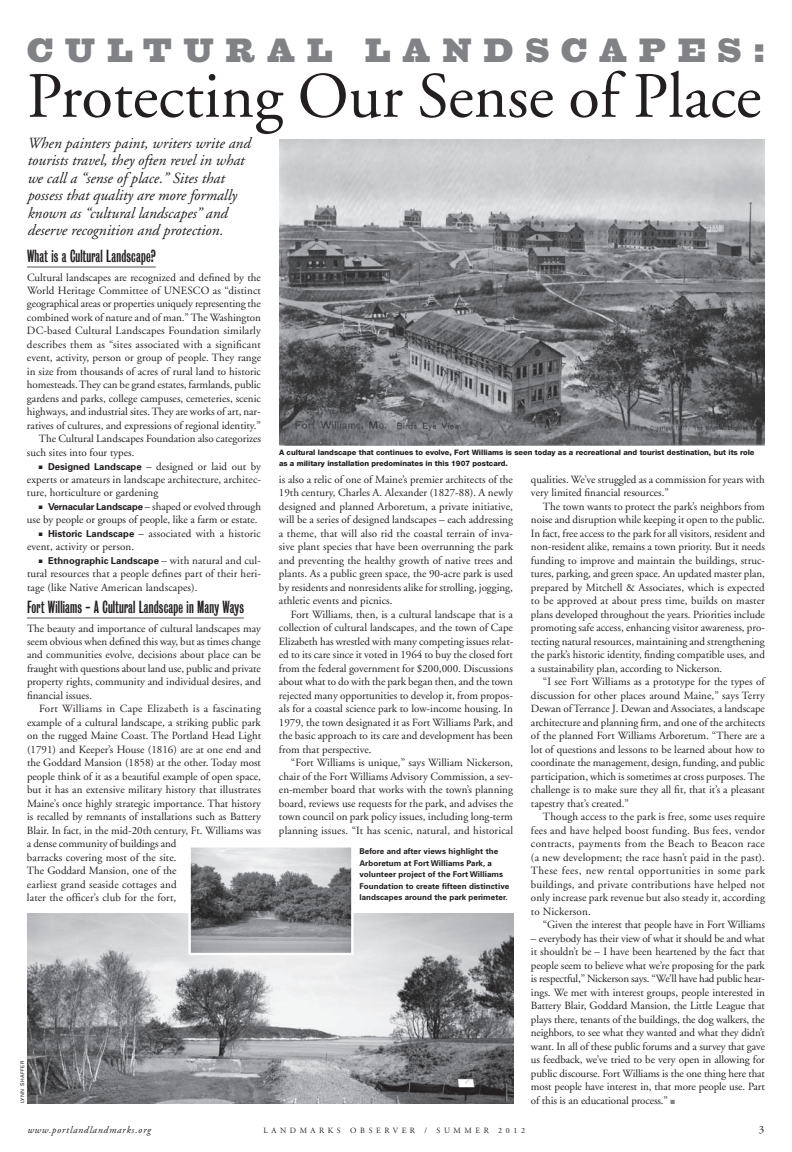
<style>
.page{position:relative;width:792px;height:1152px;background:#fff}
.page>*{position:absolute;margin:0;border:0;box-sizing:border-box;transform-origin:0 0}
.t1{font:64.5px "Adobe Garamond";color:#231f20}
.t2{font:33.5px "Giza Five Five";letter-spacing:.37em;color:#808285}
.t3{font:16px "Bureau Grotesque One Three";letter-spacing:.01em;color:#231f20}
.t4{font:italic 15.5px/17.5px "Adobe Garamond";color:#231f20}
.t5{font:11px/13.5px "Adobe Garamond";color:#231f20;text-align:justify}
.t6{font:11px "Adobe Garamond";letter-spacing:.02em;color:#231f20}
.t7{font:italic 10px "Adobe Garamond";letter-spacing:.075em;color:#231f20}
.t8{font:700 9.5px "Univers";color:#231f20}
.t9{font:700 8px/11.5px "Univers";letter-spacing:.01em;color:#231f20}
.t10{font:8px "Adobe Garamond";letter-spacing:.45em;color:#231f20}
.t11{font:800 7.5px/10.5px "Helvetica Neue";color:#231f20}
.t12{font:5px "Univers";letter-spacing:.1em;color:#231f20}
.s1{font-family:"Univers";font-weight:700;font-size:9.5px}
.s2{font-family:"Adobe Garamond";font-weight:400;font-size:11px}
.s3{color:#808285}
</style>
<div class="page">
<hr style="left:27px;top:266px;width:129px;height:2px;background:#a8a9ad">
<hr style="left:27px;top:617px;width:217px;height:2px;background:#a8a9ad">
<img style="left:27px;top:914px;width:486px;height:190px">
<img style="left:191px;top:848px;width:160px;height:104px">
<div style="left:188px;top:845px;width:166px;height:110px;border:2px solid #fff"></div>
<img style="left:279px;top:140px;width:486px;height:305px">
<h2 class="t2" style="left:27px;top:30px;width:740px">CULTUR AL LANDS C A PES :</h2>
<h1 class="t1" style="left:27px;top:62px;width:736px">Protecting Our Sense of Place</h1>
<h3 class="t4" style="left:27px;top:135px;width:225px">When painters paint, writers write and tourists travel, they often revel in what we call a “sense of place.” Sites that possess that quality are more formally known as “cultural landscapes” and deserve recognition and protection.</h3>
<h3 class="t3" style="left:27px;top:247px;width:130px">What is a Cultural Landscape?</h3>
<p class="t5" style="left:27px;top:271px;width:235px">Cultural landscapes are recognized and defined by the<br>World Heritage Committee of UNES</p>
<p class="t5" style="left:193px;top:284px;width:70px">CO as “distinct</p>
<p class="t5" style="left:27px;top:298px;width:235px">geographical areas or properties uniquely representing the</p>
<p class="t5" style="left:27px;top:311px;width:235px">combined work of nature and of man.” The Washington</p>
<p class="t5" style="left:27px;top:325px;width:236px">DC-based Cultural Landscapes Foundation similarly</p>
<p class="t6" style="left:27px;top:339px;width:235px">describes them as “sites associated with a significant</p>
<p class="t5" style="left:27px;top:352px;width:236px">event, activity, person or group of people. They range</p>
<p class="t5" style="left:27px;top:365px;width:235px">in size from thousands of acres of rural land to historic</p>
<p class="t5" style="left:27px;top:379px;width:235px">homesteads. They can be grand estates, farmlands, public</p>
<p class="t5" style="left:27px;top:392px;width:235px">gardens and parks, college campuses, cemeteries, scenic</p>
<p class="t5" style="left:27px;top:406px;width:235px">highways, and industrial sites. They are works of art, nar-</p>
<p class="t5" style="left:27px;top:419px;width:236px">ratives of cultures, and expressions of regional identity.”</p>
<p class="t5" style="left:39px;top:433px;width:224px">The Cultural Landscapes Foundation also categorizes</p>
<p class="t5" style="left:27px;top:446px;width:109px">such sites into four types.</p>
<p class="t5" style="left:27px;top:460px;width:236px;text-indent:12px">■ <span class="s1">Designed Landscape</span> – designed or laid out by experts or amateurs in landscape architecture, architec&shy;ture, horticulture or gardening</p>
<p class="t5" style="left:27px;top:500px;width:236px;text-indent:12px">■ <span class="s1">Vernacular Landscape</span> – shaped or evolved through use by people or groups of people, like a farm or estate.</p>
<p class="t5" style="left:27px;top:527px;width:235px;text-indent:12px">■ <span class="s1">Historic Landscape</span> – associated with a historic event, activity or person.</p>
<p class="t8" style="left:39px;top:555px;width:223px">■ Ethnographic Landscape <span class="s2">– with natural and cul-</span></p>
<p class="t5" style="left:27px;top:568px;width:236px">tural resources that a people defines part of their heri&shy;tage (like Native American landscapes).</p>
<h3 class="t3" style="left:27px;top:598px;width:219px">Fort Williams - A Cultural Landscape in Many Ways</h3>
<p class="t5" style="left:27px;top:622px;width:236px">The beauty and importance of cultural landscapes may seem obvious when defined this way, but as times change and communities evolve, decisions about place can be fraught with questions about land use, public and private property rights, community and individual desires, and financial issues.</p>
<p class="t5" style="left:27px;top:703px;width:236px;text-align:left;text-indent:12px">Fort Williams in Cape Elizabeth is a fascinating example of a cultural landscape, a striking public park on the rugged Maine Coast. The Portland Head Light (1791) and Keeper’s House (1816) are at one end and the Goddard Mansion (1858) at the other. Today most people think of it as a beautiful example of open space, but it has an extensive military history that illustrates Maine’s once highly strategic importance. That history is recalled by remnants of installations such as Battery Blair. In fact, in the mid-20th century, Ft. Williams was a dense community of buildings and<br>barracks covering most of the site.<br>The Goddard Mansion, one of the<br>earliest grand seaside cottages and<br>later the officer’s club for the fort,</p>
<p class="t11" style="left:279px;top:447px;width:477px">A cultural landscape that continues to evolve, Fort Williams is seen today as a recreational and tourist destination, but its role as a military installation predominates in this 1907 postcard.</p>
<p class="t5" style="left:531px;top:473px;width:235px">qualities. We’ve struggled as a commission for years with very limited financial resources.”</p>
<p class="t5" style="left:531px;top:500px;width:236px;text-indent:12px">The town wants to protect the park’s neighbors from noise and disruption while keeping it open to the public.<br>In fact, free access to the park for all visitors, resident and non-resident alike, remains a town priority. But it needs funding to improve and maintain the buildings, struc&shy;tures, parking, and green space. An updated master plan, prepared by Mitchell &amp; Associates, which is expected to be approved at about press time, builds on master plans developed throughout the years. Priorities include promoting safe access, enhancing visitor awareness, pro&shy;tecting natural resources, maintaining and strengthening the park’s historic identity, finding compatible uses, and a sustainability plan, according to Nickerson.</p>
<p class="t5" style="left:531px;top:675px;width:236px;text-indent:12px">“I see Fort Williams as a prototype for the types of discussion for other places around Maine,” says Terry Dewan of Terrance J. Dewan and Associates, a landscape architecture and planning firm, and one of the architects of the planned Fort Williams Arboretum. “There are a lot of questions and lessons to be learned about how to coordinate the management, design, funding, and public participation, which is sometimes at cross purposes. The challenge is to make sure they all fit, that it’s a pleasant tapestry that’s created.”</p>
<p class="t5" style="left:531px;top:810px;width:236px;text-indent:12px">Though access to the park is free, some uses require fees and have helped boost funding. Bus fees, vendor contracts, payments from the Beach to Beacon race (a new development; the race hasn’t paid in the past).<br>These fees, new rental opportunities in some park buildings, and private contributions have helped not only increase park revenue but also steady it, according to Nickerson.</p>
<p class="t5" style="left:543px;top:918px;width:223px">“Given the interest that people have in Fort Williams</p>
<p class="t5" style="left:531px;top:932px;width:236px">– everybody has their view of what it should be and what it shouldn’t be – I have been heartened by the fact that people seem to believe what we’re proposing for the park is respectful,” Nickerson says. “We’ll have had public hear&shy;ings. We met with interest groups, people interested in Battery Blair, Goddard Mansion, the Little League that plays there, tenants of the buildings, the dog walkers, the neighbors, to see what they wanted and what they didn’t want. In all of these public forums and a survey that gave us feedback, we’ve tried to be very open in allowing for public discourse. Fort Williams is the one thing here that most people have interest in, that more people use. Part of this is an educational process.” <span class="s3">■</span></p>
<p class="t5" style="left:279px;top:473px;width:236px">is also a relic of one of Maine’s premier architects of the 19th century, Charles A. Alexander (1827-88). A newly designed and planned Arboretum, a private initiative, will be a series of designed landscapes – each addressing a theme, that will also rid the coastal terrain of inva&shy;sive plant species that have been overrunning the park and preventing the healthy growth of native trees and plants. As a public green space, the 90-acre park is used by residents and nonresidents alike for strolling, jogging, athletic events and picnics.</p>
<p class="t5" style="left:279px;top:608px;width:236px;text-indent:12px">Fort Williams, then, is a cultural landscape that is a collection of cultural landscapes, and the town of Cape Elizabeth has wrestled with many competing issues relat&shy;ed to its care since it voted in 1964 to buy the closed fort from the federal government for $200,000. Discussions about what to do with the park began then, and the town rejected many opportunities to develop it, from propos&shy;als for a coastal science park to low-income housing. In 1979, the town designated it as Fort Williams Park, and the basic approach to its care and development has been from that perspective.</p>
<p class="t5" style="left:279px;top:756px;width:236px;text-indent:12px">“Fort Williams is unique,” says William Nickerson, chair of the Fort Williams Advisory Commission, a sev&shy;en-member board that works with the town’s planning board, reviews use requests for the park, and advises the town council on park policy issues, including long-term planning issues. “It has scenic, natural, and historical</p>
<p class="t9" style="left:359px;top:845px;width:151px">Before and after views highlight the Arboretum at Fort Williams Park, a volunteer project of the Fort Williams Foundation to create fifteen distinctive landscapes around the park perimeter.</p>
<p class="t12" style="left:19px;top:1103px;width:44px;rotate:-90deg">Lynn Shaffer</p>
<p class="t7" style="left:27px;top:1124px;width:125px">www.portlandlandmarks.org</p>
<p class="t10" style="left:263px;top:1126px;width:263px">landmarks observer / Summer 2012</p>
<p class="t5" style="left:759px;top:1123px;width:7px">3</p>
</div>
